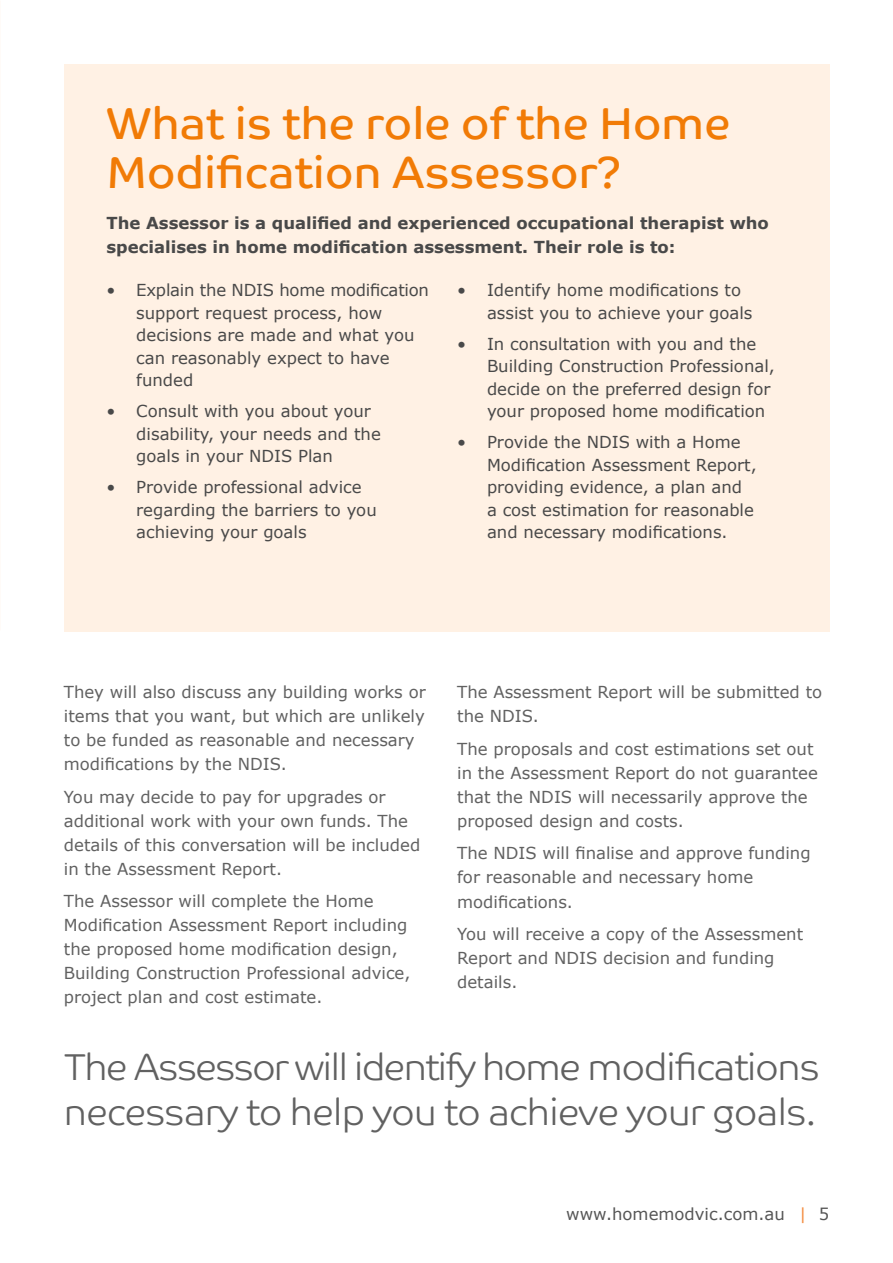
<style>
.page{position:relative;width:893px;height:1263px;background:#fff}
.page>*{position:absolute;margin:0;border:0;box-sizing:border-box;transform-origin:0 0}
.t1{font:45px/48px "Co Text";letter-spacing:-.01em;color:#f17b06}
.t2{font:37.5px/45px "Co Text Lt";letter-spacing:-.04em;color:#616161}
.t3{font:16.5px/24px "Verdana";color:#616161}
.t4{font:16.5px/22.5px "Verdana";color:#494949}
.t5{font:700 16.5px/24px "Verdana";color:#494949}
.t6{font:16.5px "Verdana";color:#565656}
.s1{color:#f48d41}
</style>
<div class="page">
<div style="left:64px;top:64px;width:765px;height:567px;background:#fff1e4"></div>
<h1 class="t1" style="left:107px;top:99px;width:626px">What is the role of the Home<br>Modification Assessor?</h1>
<p class="t5" style="left:107px;top:210px;width:664px">The Assessor is a qualified and experienced occupational therapist who specialises in home modification assessment. Their role is to:</p>
<p class="t4" style="left:136px;top:279px;width:294px;text-indent:-30px">• Explain the NDIS home modification support request process, how decisions are made and what you can reasonably expect to have funded</p>
<p class="t4" style="left:136px;top:400px;width:246px;text-indent:-30px">• Consult with you about your disability, your needs and the goals in your NDIS Plan</p>
<p class="t4" style="left:136px;top:476px;width:242px;text-indent:-30px">• Provide professional advice regarding the barriers to you achieving your goals</p>
<p class="t4" style="left:487px;top:279px;width:267px;text-indent:-30px">• Identify home modifications to assist you to achieve your goals</p>
<p class="t4" style="left:487px;top:332px;width:289px;text-indent:-30px">• In consultation with you and the Building Construction Professional, decide on the preferred design for your proposed home modification</p>
<p class="t4" style="left:487px;top:431px;width:271px;text-indent:-30px">• Provide the NDIS with a Home<br>Modification Assessment Report, providing evidence, a plan and<br>a cost estimation for reasonable and necessary modifications.</p>
<p class="t3" style="left:64px;top:680px;width:363px">They will also discuss any building works or items that you want, but which are unlikely to be funded as reasonable and necessary modifications by the NDIS.</p>
<p class="t3" style="left:64px;top:785px;width:358px">You may decide to pay for upgrades or additional work with your own funds. The details of this conversation will be included in the Assessment Report.</p>
<p class="t3" style="left:64px;top:889px;width:348px">The Assessor will complete the Home Modification Assessment Report including the proposed home modification design, Building Construction Professional advice, project plan and cost estimate.</p>
<p class="t3" style="left:457px;top:680px;width:367px">The Assessment Report will be submitted to the NDIS.</p>
<p class="t3" style="left:457px;top:737px;width:362px">The proposals and cost estimations set out in the Assessment Report do not guarantee that the NDIS will necessarily approve the proposed design and costs.</p>
<p class="t3" style="left:457px;top:841px;width:355px">The NDIS will finalise and approve funding for reasonable and necessary home modifications.</p>
<p class="t3" style="left:457px;top:922px;width:348px">You will receive a copy of the Assessment<br>Report and NDIS decision and funding details.</p>
<h2 class="t2" style="left:64px;top:1044px;width:758px">The Assessor will identify home modifications necessary to help you to achieve your goals.</h2>
<p class="t6" style="left:566px;top:1203px;width:264px">www.homemodvic.com.au <span class="s1">|</span> 5</p>
</div>
